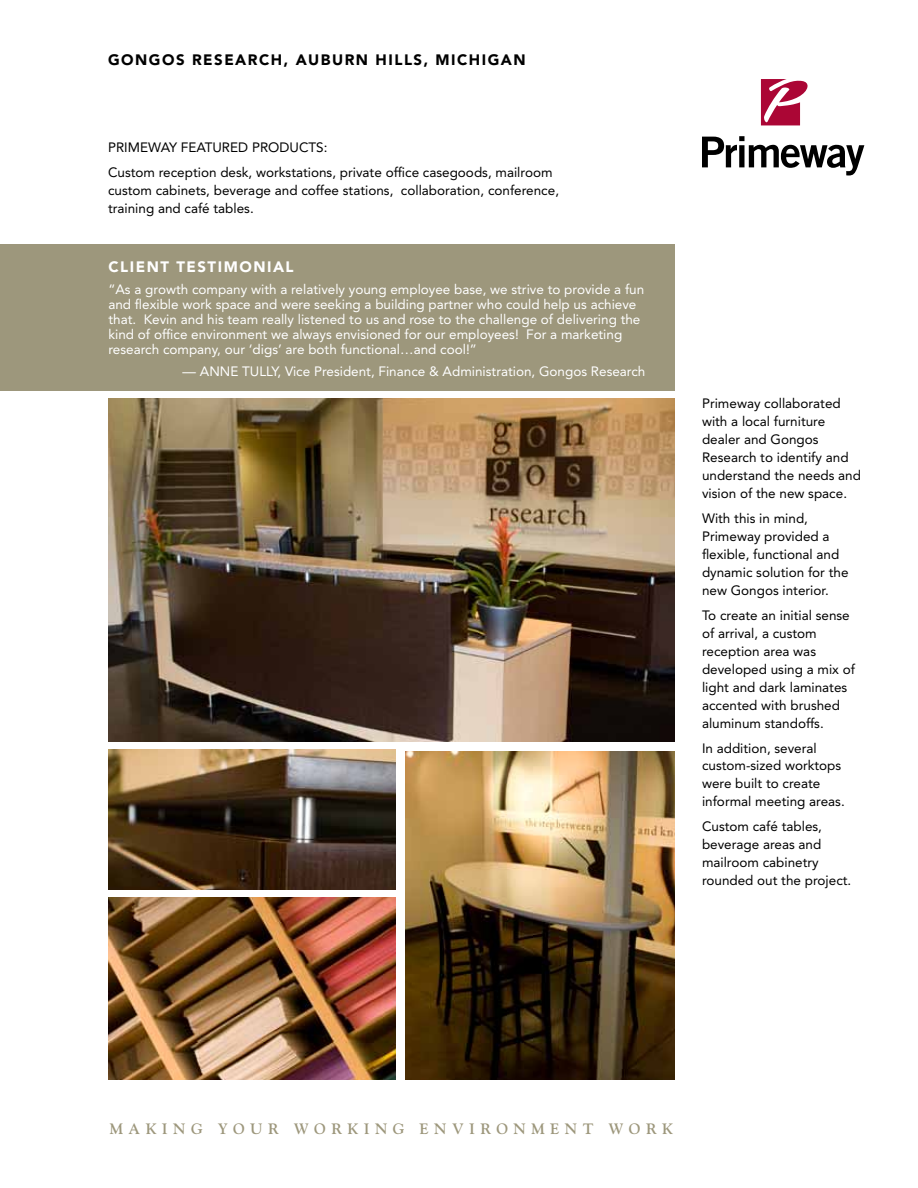
<style>
.page{position:relative;width:918px;height:1188px;background:#fff}
.page>*{position:absolute;margin:0;border:0;box-sizing:border-box;transform-origin:0 0}
.t1{font:900 15px "Avenir";letter-spacing:.1em;color:#000}
.t2{font:700 15px "Goudy";letter-spacing:.36em;color:#9d977c}
.t3{font:900 15px "Avenir";letter-spacing:.1em;color:#fff}
.t4{font:13.5px/18px "Avenir";color:#000}
.t5{font:13.5px/15px "Avenir";color:#fff}
</style>
<div class="page">
<img style="left:108px;top:398px;width:567px;height:343px">
<img style="left:108px;top:898px;width:288px;height:182px">
<img style="left:405px;top:751px;width:270px;height:329px">
<div style="left:0;top:244px;width:675px;height:146px;background:#9d977c"></div>
<img style="left:108px;top:750px;width:288px;height:140px">
<svg style="left:702px;top:136px;width:162px;height:39px"></svg>
<svg style="left:761px;top:79px;width:47px;height:46px"></svg>
<p class="t1" style="left:108px;top:51px;width:419px">GONGOS RESEARCH, AUBURN HILLS, MICHIGAN</p>
<p class="t4" style="left:108px;top:135px;width:446px;line-height:24.8px">PRIMEWAY FEATU RED PRODUCTS:<br>Custom reception desk, workstations, private office casegoods, mailroom</p>
<p class="t4" style="left:108px;top:181px;width:453px">custom cabinets, beverage and coffee stations, collaboration, conference, training and café tables.</p>
<p class="t3" style="left:108px;top:258px;width:187px">CLIENT TESTIMONIAL</p>
<p class="t5" style="left:108px;top:282px;width:537px">“As a growth company with a relatively young employee base, we strive to provide a fun and flexible work space and were seeking a building partner who could help us achieve that. Kevin and his team really listened to us and rose to the challenge of delivering the kind of office environment we always envisioned for our employees! For a marketing research company, our ‘digs’ are both functional…and cool!”</p>
<p class="t5" style="left:183px;top:364px;width:464px">— Anne Tully, Vice President, Finance &amp; Administration, Gongos Research</p>
<p class="t4" style="left:702px;top:395px;width:161px">Primeway collaborated with a local furniture dealer and Gongos<br>Research to identify and understand the needs and vision of the new space.</p>
<p class="t4" style="left:702px;top:509px;width:148px">With this in mind,<br>Primeway provided a flexible, functional and dynamic solution for the new Gongos interior.</p>
<p class="t4" style="left:702px;top:606px;width:155px">To create an initial sense of arrival, a custom reception area was developed using a mix of light and dark laminates accented with brushed aluminum standoffs.</p>
<p class="t4" style="left:702px;top:739px;width:144px">In addition, several custom-sized worktops were built to create informal meeting areas.</p>
<p class="t4" style="left:702px;top:818px;width:151px">Custom café tables, beverage areas and mailroom cabinetry rounded out the project.</p>
<p class="t2" style="left:110px;top:1120px;width:437px">MAKING YOUR WORKING ENVIRONME</p>
<p class="t2" style="left:565px;top:1120px;width:110px">NT WORK</p>
</div>
